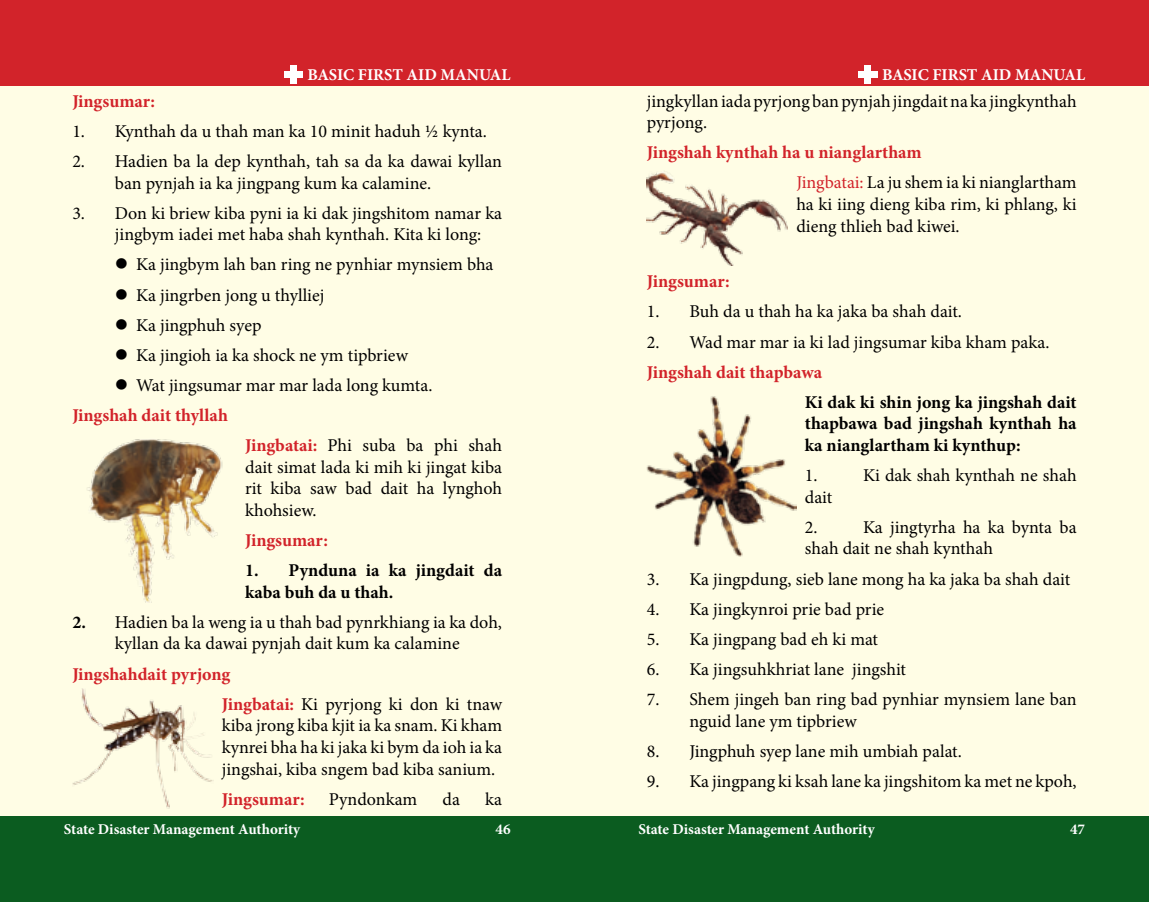
<style>
.page{position:relative;width:1149px;height:902px;background:#fff}
.page>*{position:absolute;margin:0;border:0;box-sizing:border-box;transform-origin:0 0}
.t1{font:18px/21.6px "Minion Pro";color:#000}
.t2{font:700 18px/30.2px "Minion Pro";color:#d2232a}
.t3{font:700 18px/21.6px "Minion Pro";color:#000}
.t4{font:700 16.5px "Minion Pro";color:#fff}
.t5{font:700 15px "Minion Pro";letter-spacing:-.005em;color:#fff}
.s1{font-weight:700;color:#d2232a}
.s2{font-weight:700}
.s3{font-weight:400;color:#000}
.s4{font-weight:400}
</style>
<div class="page">
<div style="left:0;top:0;width:574px;height:901px;background:#fffde5"></div>
<div style="left:574px;top:0;width:574px;height:901px;background:#fffde5"></div>
<div style="left:0;top:0;width:574px;height:85px;background:#d2232a"></div>
<div style="left:574px;top:0;width:574px;height:85px;background:#d2232a"></div>
<div style="left:0;top:816px;width:574px;height:85px;background:#0b5c20"></div>
<div style="left:574px;top:816px;width:574px;height:85px;background:#0b5c20"></div>
<svg style="left:290px;top:65px;width:6px;height:6px"></svg>
<div style="left:296px;top:71px;width:7px;height:7px;background:#fff"></div>
<svg style="left:290px;top:78px;width:6px;height:6px"></svg>
<div style="left:290px;top:71px;width:6px;height:7px;background:#fff"></div>
<div style="left:284px;top:71px;width:6px;height:7px;background:#fff"></div>
<svg style="left:864px;top:65px;width:6px;height:6px"></svg>
<div style="left:870px;top:71px;width:7px;height:7px;background:#fff"></div>
<svg style="left:864px;top:78px;width:6px;height:6px"></svg>
<div style="left:864px;top:71px;width:6px;height:7px;background:#fff"></div>
<div style="left:858px;top:71px;width:6px;height:7px;background:#fff"></div>
<img style="left:87px;top:439px;width:136px;height:163px">
<img style="left:72px;top:688px;width:141px;height:120px">
<img style="left:646px;top:171px;width:141px;height:94px">
<img style="left:646px;top:396px;width:150px;height:160px">
<p class="t4" style="left:307px;top:63px;width:204px">BASIC FIRST AID MANUAL</p>
<p class="t4" style="left:881px;top:63px;width:204px">BASIC FIRST AID MANUAL</p>
<p class="t2" style="left:72px;top:86px;width:84px">Jingsumar:</p>
<p class="t1" style="left:72px;top:120px;width:416px">1. Kynthah da u thah man ka 10 minit haduh ½ kynta.</p>
<p class="t1" style="left:115px;top:150px;width:388px;text-indent:-43px">2. Hadien ba la dep kynthah, tah sa da ka dawai kyllan ban pynjah ia ka jingpang kum ka calamine.</p>
<p class="t1" style="left:115px;top:202px;width:388px;text-indent:-43px">3. Don ki briew kiba pyni ia ki dak jingshitom namar ka jingbym iadei met haba shah kynthah. Kita ki long:</p>
<p class="t1" style="left:115px;top:254px;width:380px">● Ka jingbym lah ban ring ne pynhiar mynsiem bha</p>
<p class="t1" style="left:115px;top:284px;width:211px">● Ka jingrben jong u thylliej</p>
<p class="t1" style="left:115px;top:314px;width:148px">● Ka jingphuh syep</p>
<p class="t1" style="left:115px;top:344px;width:294px">● Ka jingioh ia ka shock ne ym tipbriew</p>
<p class="t1" style="left:115px;top:374px;width:319px">● Wat jingsumar mar mar lada long kumta.</p>
<p class="t2" style="left:72px;top:400px;width:157px">Jingshah dait thyllah</p>
<p class="t1" style="left:245px;top:434px;width:258px"><span class="s1">Jingbatai:</span> Phi suba ba phi shah</p>
<p class="t1" style="left:245px;top:456px;width:258px;text-align:justify">dait simat lada ki mih ki jingat kiba rit kiba saw bad dait ha lynghoh khohsiew.</p>
<p class="t2" style="left:245px;top:525px;width:84px">Jingsumar:</p>
<p class="t3" style="left:245px;top:559px;width:258px">1. Pynduna ia ka jingdait da kaba buh da u thah.</p>
<p class="t1" style="left:72px;top:611px;width:431px;text-align:center"><span class="s2">2.</span> Hadien ba la weng ia u thah bad pynrkhiang ia ka doh, kyllan da ka dawai pynjah dait kum ka calamine</p>
<p class="t2" style="left:222px;top:658px;width:282px;text-indent:-149px">Jingshahdait pyrjong<br>Jingbatai: <span class="s3">Ki pyrjong ki don ki tnaw</span></p>
<p class="t1" style="left:222px;top:714px;width:282px;text-align:justify">kiba jrong kiba kjit ia ka snam. Ki kham kynrei bha ha ki jaka ki bym da ioh ia ka jingshai, kiba sngem bad kiba sanium.</p>
<p class="t2" style="left:222px;top:783px;width:84px">Jingsumar:</p>
<p class="t1" style="left:329px;top:788px;width:90px">Pyndonkam</p>
<p class="t1" style="left:442px;top:788px;width:19px">da</p>
<p class="t1" style="left:485px;top:788px;width:18px">ka</p>
<p class="t1" style="left:646px;top:90px;width:431px">jingkyllan iada pyrjong ban pynjah jingdait na ka jingkynthah pyrjong.</p>
<p class="t2" style="left:796px;top:137px;width:282px;text-indent:-149px">Jingshah kynthah ha u nianglartham<br><span class="s4">Jingbatai:</span> <span class="s3">La ju shem ia ki nianglartham</span></p>
<p class="t1" style="left:796px;top:193px;width:282px">ha ki iing dieng kiba rim, ki phlang, ki dieng thlieh bad kiwei.</p>
<p class="t2" style="left:646px;top:266px;width:84px">Jingsumar:</p>
<p class="t1" style="left:646px;top:301px;width:316px">1. Buh da u thah ha ka jaka ba shah dait.</p>
<p class="t1" style="left:646px;top:331px;width:404px">2. Wad mar mar ia ki lad jingsumar kiba kham paka.</p>
<p class="t2" style="left:646px;top:356px;width:177px">Jingshah dait thapbawa</p>
<p class="t3" style="left:804px;top:391px;width:273px;text-align:justify">Ki dak ki shin jong ka jingshah dait thapbawa bad jingshah kynthah ha ka nianglartham ki kynthup:</p>
<p class="t1" style="left:804px;top:464px;width:14px">1.</p>
<p class="t1" style="left:862px;top:464px;width:215px">Ki dak shah kynthah ne shah</p>
<p class="t1" style="left:804px;top:482px;width:29px;line-height:30.2px">dait<br>2.</p>
<p class="t1" style="left:804px;top:516px;width:273px;text-indent:58px">Ka jingtyrha ha ka bynta ba shah dait ne shah kynthah</p>
<p class="t1" style="left:646px;top:568px;width:425px">3. Ka jingpdung, sieb lane mong ha ka jaka ba shah dait</p>
<p class="t1" style="left:646px;top:598px;width:239px">4. Ka jingkynroi prie bad prie</p>
<p class="t1" style="left:646px;top:628px;width:233px">5. Ka jingpang bad eh ki mat</p>
<p class="t1" style="left:646px;top:658px;width:261px">6. Ka jingsuhkhriat lane jingshit</p>
<p class="t1" style="left:689px;top:688px;width:388px;text-indent:-43px">7. Shem jingeh ban ring bad pynhiar mynsiem lane ban nguid lane ym tipbriew</p>
<p class="t1" style="left:646px;top:740px;width:316px">8. Jingphuh syep lane mih umbiah palat.</p>
<p class="t1" style="left:646px;top:770px;width:431px">9. Ka jingpang ki ksah lane ka jingshitom ka met ne kpoh,</p>
<p class="t5" style="left:64px;top:818px;width:238px">State Disaster Management Authority</p>
<p class="t5" style="left:495px;top:818px;width:16px">46</p>
<p class="t5" style="left:638px;top:818px;width:238px">State Disaster Management Authority</p>
<p class="t5" style="left:1069px;top:818px;width:16px">47</p>
</div>
